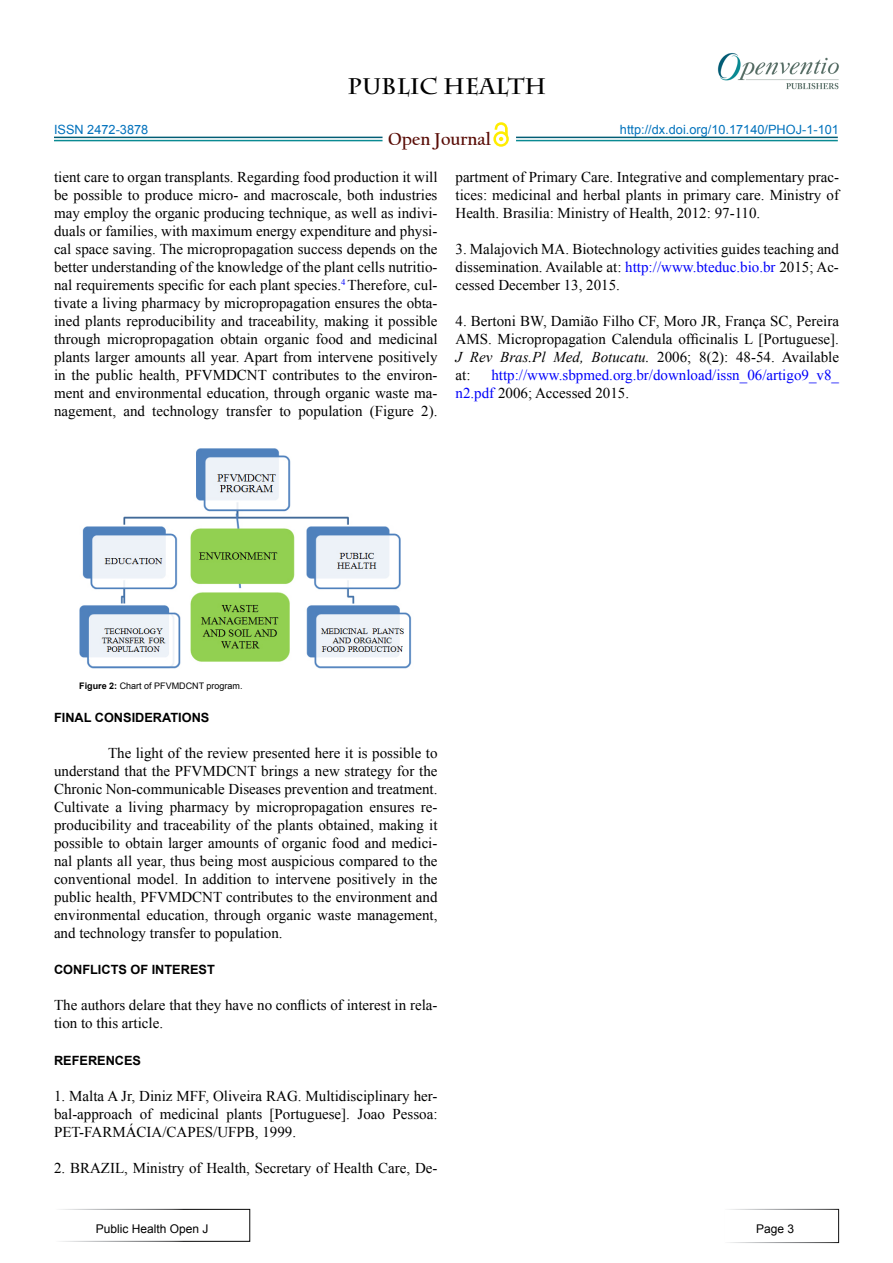
<style>
.page{position:relative;width:893px;height:1263px;background:#fff}
.page>*{position:absolute;margin:0;border:0;box-sizing:border-box;transform-origin:0 0}
.t1{font:700 22.5px "Charlemagne Std";color:#000}
.t2{font:700 18.15px "Californian FB";color:#580b05}
.t3{font:15px/18px "Times New Roman";color:#000;text-align:justify}
.t4{font:15px/18px "Times New Roman";color:#0000fa}
.t5{font:700 12.75px "Arial";color:#000}
.t6{font:12.75px "Arial";color:#0072bc}
.t7{font:12.75px "Arial";color:#0071bc}
.t8{font:12px "Arial";color:#000}
.t9{font:9px "Arial";color:#000}
.s1{color:#0000fa}
.s2{font-style:italic}
.s3{color:#000}
.s4{font-weight:700}
</style>
<div class="page">
<hr style="left:54px;top:137px;width:328px;height:1px;background:#015d75">
<hr style="left:54px;top:140px;width:328px;height:1px;background:#0a8b93">
<hr style="left:516px;top:137px;width:322px;height:1px;background:#015d75">
<hr style="left:516px;top:140px;width:322px;height:1px;background:#0a8b93">
<svg style="left:493px;top:131px;width:16px;height:16px"></svg>
<svg style="left:496px;top:134px;width:10px;height:10px"></svg>
<svg style="left:495px;top:122px;width:13px;height:19px"></svg>
<div style="left:54px;top:1209px;width:196px;height:33px;border:1px solid #fff"></div>
<div style="left:723px;top:1209px;width:116px;height:34px;border:1px solid #fff"></div>
<img style="left:717px;top:53px;width:122px;height:37px">
<img style="left:79px;top:448px;width:333px;height:221px">
<p class="t7" style="left:54px;top:121px;width:96px">ISSN 2472-3878</p>
<h1 class="t1" style="left:348px;top:73px;width:200px">PUBLIC HEALTH</h1>
<p class="t2" style="left:388px;top:129px;width:104px">Open Journal</p>
<p class="t6" style="left:620px;top:121px;width:221px">http://dx.doi.org/10.17140/PHOJ-1-101</p>
<p class="t3" style="left:54px;top:168px;width:385px">tient care to organ transplants. Regarding food production it will be possible to produce micro- and macroscale, both industries may employ the organic producing technique, as well as indivi&shy;duals or families, with maximum energy expenditure and physi&shy;cal space saving. The micropropagation success depends on the better understanding of the knowledge of the plant cells nutritio&shy;nal requirements specific for each plant species.<sup>4</sup> Therefore, cul&shy;tivate a living pharmacy by micropropagation ensures the obta&shy;ined plants reproducibility and traceability, making it possible through micropropagation obtain organic food and medicinal plants larger amounts all year. Apart from intervene positively in the public health, PFVMDCNT contributes to the environ&shy;ment and environmental education, through organic waste ma&shy;nagement, and technology transfer to population (Figure 2).</p>
<p class="t3" style="left:455px;top:168px;width:385px">partment of Primary Care. Integrative and complementary prac&shy;tices: medicinal and herbal plants in primary care. Ministry of Health. Brasilia: Ministry of Health, 2012: 97-110.</p>
<p class="t3" style="left:455px;top:240px;width:385px">3. Malajovich MA. Biotechnology activities guides teaching and dissemination. Available at: <span class="s1">http://www.bteduc.bio.br</span> 2015; Ac&shy;cessed December 13, 2015.</p>
<p class="t3" style="left:455px;top:312px;width:385px">4. Bertoni BW, Damião Filho CF, Moro JR, França SC, Pereira AMS. Micropropagation Calendula officinalis L [Portuguese].<br><span class="s2">J Rev Bras.Pl Med, Botucatu.</span> 2006; 8(2): 48-54. Available at:</p>
<p class="t4" style="left:455px;top:366px;width:385px;text-indent:36px">http://www.sbpmed.org.br/download/issn_06/artigo9_v8_ n2.pdf <span class="s3">2006; Accessed 2015.</span></p>
<p class="t9" style="left:79px;top:680px;width:165px"><span class="s4">Figure 2:</span> Chart of PFVMDCNT program.</p>
<p class="t5" style="left:54px;top:709px;width:157px">FINAL CONSIDERATIONS</p>
<p class="t3" style="left:54px;top:744px;width:385px;text-indent:54px">The light of the review presented here it is possible to understand that the PFVMDCNT brings a new strategy for the Chronic Non-communicable Diseases prevention and treatment.<br>Cultivate a living pharmacy by micropropagation ensures re&shy;producibility and traceability of the plants obtained, making it possible to obtain larger amounts of organic food and medici&shy;nal plants all year, thus being most auspicious compared to the conventional model. In addition to intervene positively in the public health, PFVMDCNT contributes to the environment and environmental education, through organic waste management, and technology transfer to population.</p>
<p class="t5" style="left:54px;top:961px;width:162px">CONFLICTS OF INTEREST</p>
<p class="t3" style="left:54px;top:996px;width:385px">The authors delare that they have no conflicts of interest in rela&shy;tion to this article.</p>
<p class="t5" style="left:54px;top:1052px;width:89px">REFERENCES</p>
<p class="t3" style="left:54px;top:1087px;width:385px">1. Malta A Jr, Diniz MFF, Oliveira RAG. Multidisciplinary her&shy;bal-approach of medicinal plants [Portuguese]. Joao Pessoa:<br>PET-FARMÁCIA/CAPES/UFPB, 1999.</p>
<p class="t3" style="left:54px;top:1159px;width:385px">2. BRAZIL, Ministry of Health, Secretary of Health Care, De-</p>
<p class="t8" style="left:96px;top:1221px;width:114px">Public Health Open J</p>
<p class="t8" style="left:756px;top:1221px;width:40px">Page 3</p>
</div>
